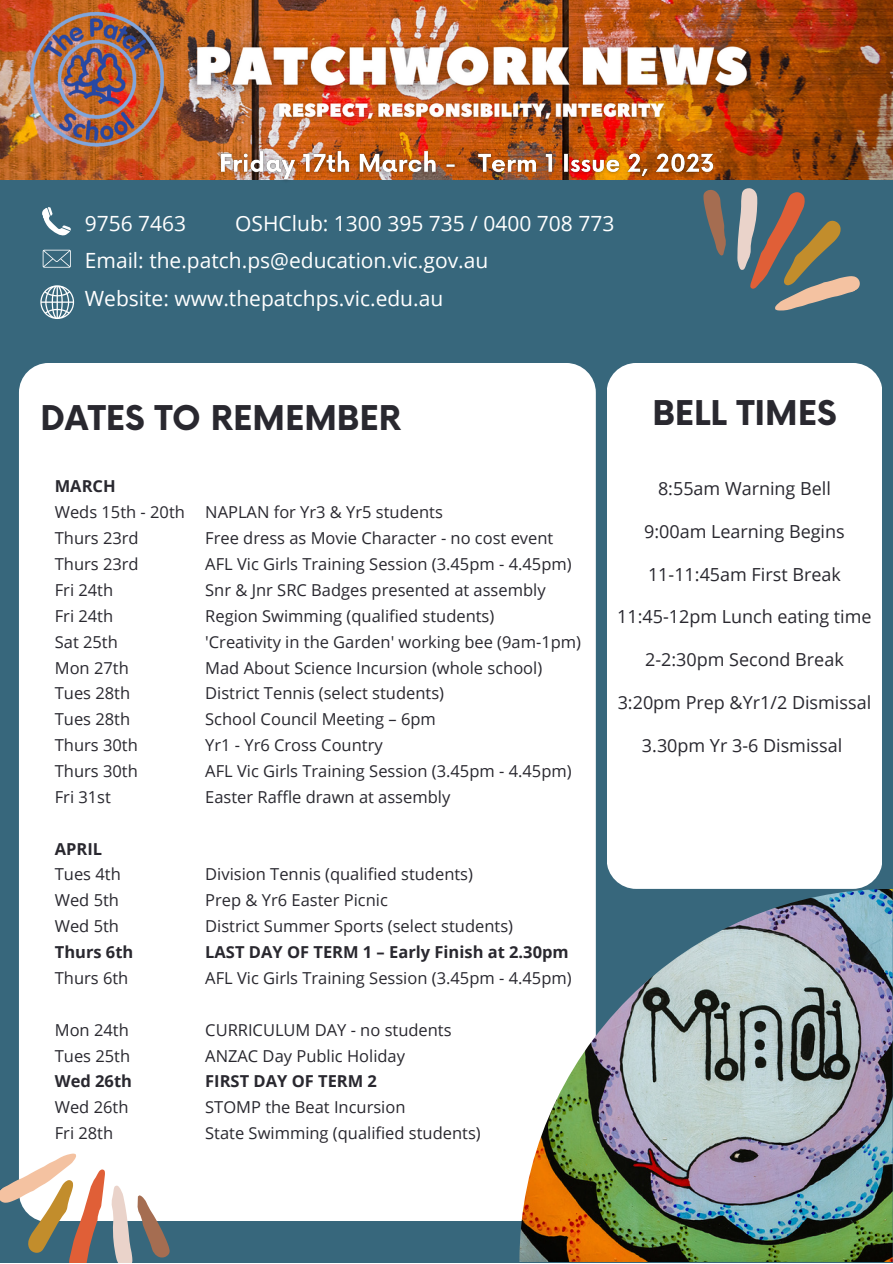
<style>
.page{position:relative;width:893px;height:1264px;background:#fff}
.page>*{position:absolute;margin:0;border:0;box-sizing:border-box;transform-origin:0 0}
.t1{font:700 33.15px "Now";color:#29282f}
.t2{font:21px/37px "Open Sans";color:#fff}
.t3{font:18px "Open Sans";color:#29282f}
.t4{font:16.5px/25.8px "Open Sans";color:#29282f}
.t5{font:700 16.5px "Open Sans";color:#29282f}
</style>
<div class="page">
<div style="left:0;top:0;width:892px;height:1262px;background:#37677c"></div>
<img style="left:0;top:0;width:892px;height:179px">
<div style="left:19px;top:363px;width:576px;height:857px;background:#fff;border-radius:30px"></div>
<svg style="left:703px;top:188px;width:157px;height:123px"></svg>
<svg style="left:42px;top:207px;width:29px;height:29px"></svg>
<svg style="left:43px;top:250px;width:28px;height:18px"></svg>
<div style="left:606px;top:363px;width:275px;height:525px;background:#fff;border-radius:30px"></div>
<img style="left:520px;top:889px;width:372px;height:372px">
<svg style="left:0;top:1153px;width:184px;height:109px"></svg>
<svg style="left:40px;top:285px;width:34px;height:34px"></svg>
<img style="left:213px;top:143px;width:515px;height:38px">
<p class="t2" style="left:85px;top:205px;width:531px;text-indent:150px">OSHClub: 1300 395 735 / 0400 708 773<br>Email: the.patch.ps@education.vic.gov.au<br>Website: www.thepatchps.vic.edu.au</p>
<p class="t2" style="left:85px;top:205px;width:103px">9756 7463</p>
<h1 class="t1" style="left:40px;top:400px;width:362px">DATES TO REMEMBER</h1>
<h1 class="t1" style="left:652px;top:395px;width:186px">BELL TIMES</h1>
<p class="t5" style="left:55px;top:475px;width:62px">MARCH</p>
<p class="t4" style="left:55px;top:499px;width:132px">Weds 15th - 20th<br>Thurs 23rd<br>Thurs 23rd<br>Fri 24th<br>Fri 24th<br>Sat 25th<br>Mon 27th<br>Tues 28th<br>Tues 28th<br>Thurs 30th<br>Thurs 30th<br>Fri 31st</p>
<p class="t5" style="left:55px;top:837px;width:49px">APRIL</p>
<p class="t4" style="left:55px;top:861px;width:67px;text-align:justify">Tues 4th Wed 5th Wed 5th</p>
<p class="t5" style="left:55px;top:940px;width:80px">Thurs 6th</p>
<p class="t4" style="left:55px;top:964px;width:75px">Thurs 6th</p>
<p class="t4" style="left:55px;top:1016px;width:77px">Mon 24th<br>Tues 25th</p>
<p class="t5" style="left:55px;top:1069px;width:79px">Wed 26th</p>
<p class="t4" style="left:55px;top:1093px;width:75px">Wed 26th<br>Fri 28th</p>
<p class="t4" style="left:205px;top:499px;width:377px">NAPLAN for Yr3 &amp; Yr5 students<br>Free dress as Movie Character - no cost event AFL Vic Girls Training Session (3.45pm - 4.45pm)<br>Snr &amp; Jnr SRC Badges presented at assembly Region Swimming (qualified students)<br>'Creativity in the Garden' working bee (9am-1pm)<br>Mad About Science Incursion (whole school)<br>District Tennis (select students)<br>School Council Meeting – 6pm<br>Yr1 - Yr6 Cross Country<br>AFL Vic Girls Training Session (3.45pm - 4.45pm)<br>Easter Raffle drawn at assembly</p>
<p class="t4" style="left:205px;top:861px;width:309px">Division Tennis (qualified students)<br>Prep &amp; Yr6 Easter Picnic<br>District Summer Sports (select students)</p>
<p class="t5" style="left:205px;top:940px;width:365px">LAST DAY OF TERM 1 – Early Finish at 2.30pm</p>
<p class="t4" style="left:205px;top:964px;width:368px">AFL Vic Girls Training Session (3.45pm - 4.45pm)</p>
<p class="t4" style="left:205px;top:1016px;width:248px">CURRICULUM DAY - no students<br>ANZAC Day Public Holiday</p>
<p class="t5" style="left:205px;top:1069px;width:173px">FIRST DAY OF TERM 2</p>
<p class="t4" style="left:205px;top:1093px;width:277px">STOMP the Beat Incursion<br>State Swimming (qualified students)</p>
<p class="t3" style="left:658px;top:476px;width:174px">8:55am Warning Bell</p>
<p class="t3" style="left:644px;top:518px;width:202px">9:00am Learning Begins</p>
<p class="t3" style="left:648px;top:561px;width:194px">11-11:45am First Break</p>
<p class="t3" style="left:617px;top:604px;width:256px">11:45-12pm Lunch eating time</p>
<p class="t3" style="left:645px;top:646px;width:200px">2-2:30pm Second Break</p>
<p class="t3" style="left:617px;top:689px;width:255px">3:20pm Prep &amp;Yr1/2 Dismissal</p>
<p class="t3" style="left:642px;top:732px;width:202px">3.30pm Yr 3-6 Dismissal</p>
</div>
